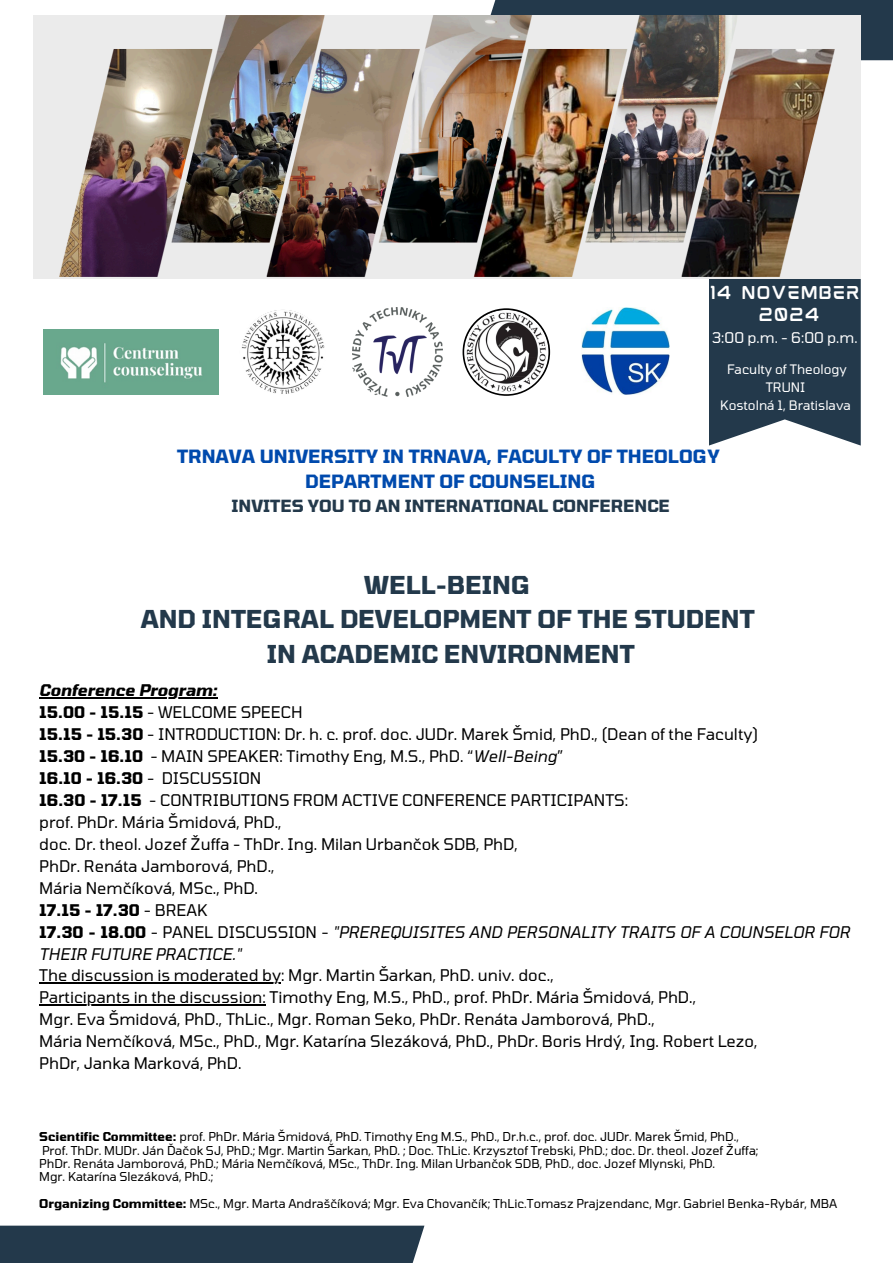
<style>
.page{position:relative;width:893px;height:1263px;background:#fff}
.page>*{position:absolute;margin:0;border:0;box-sizing:border-box;transform-origin:0 0}
.t1{font:700 24.53px/34.3px "Tomorrow";color:#23394b;text-align:center}
.t2{font:700 18.15px/25.3px "Tomorrow";color:#004aad;text-align:center}
.t3{font:700 16.65px "Tomorrow";color:#23394b}
.t4{font:15.98px/21.9px "Tomorrow";color:#000}
.t5{font:15.75px "mokotoglitch";color:#fff}
.t6{font:14.7px "Tomorrow";color:#fff}
.t7{font:12.98px/18px "Tomorrow";color:#fff;text-align:center}
.t8{font:12.23px "Tomorrow";color:#000}
.s1{font-weight:700;font-style:italic}
.s2{font-weight:700}
.s3{font-style:italic}
</style>
<div class="page">
<svg style="left:709px;top:278px;width:151px;height:167px;background:#344959"></svg>
<svg style="left:476px;top:0;width:417px;height:60px;background:#324656"></svg>
<div style="left:0;top:1225px;width:424px;height:38px;background:#23394b"></div>
<svg style="left:462px;top:308px;width:88px;height:88px"></svg>
<img style="left:352px;top:307px;width:90px;height:90px">
<svg style="left:241px;top:310px;width:84px;height:84px"></svg>
<img style="left:34px;top:16px;width:826px;height:262px">
<img style="left:44px;top:329px;width:174px;height:65px">
<img style="left:582px;top:307px;width:87px;height:88px">
<hr style="left:39px;top:697px;width:100px;height:1px;background:#000">
<hr style="left:139px;top:697px;width:78px;height:1px;background:#000">
<svg style="left:39px;top:982px;width:9px;height:2px"></svg>
<hr style="left:48px;top:982px;width:233px;height:2px;background:#000">
<hr style="left:39px;top:1004px;width:227px;height:2px;background:#000">
<p class="t5" style="left:709px;top:287px;width:152px">14 NOVEMBER</p>
<h2 class="t5" style="left:758px;top:309px;width:63px">2024</h2>
<p class="t6" style="left:712px;top:328px;width:147px">3:00 p.m. - 6:00 p.m.</p>
<p class="t7" style="left:727px;top:359px;width:121px">Faculty of Theology<br>TRUNI</p>
<p class="t7" style="left:720px;top:395px;width:132px">Kostolná 1, Bratislava</p>
<p class="t2" style="left:177px;top:443px;width:544px">TRNAVA UNIVERSITY IN TRNAVA, FACULTY OF THEOLOGY<br>DEPARTMENT OF COUNSELING</p>
<p class="t3" style="left:232px;top:496px;width:440px">INVITES YOU TO AN INTERNATIONAL CONFERENCE</p>
<h3 class="t1" style="left:141px;top:567px;width:615px">WELL-BEING<br>AND INTEGRAL DEVELOPMENT OF THE STUDENT<br>IN ACADEMIC ENVIRONMENT</h3>
<p class="t4" style="left:39px;top:679px;width:812px"><span class="s1">Conference Program:<br></span><span class="s2">15.00 - 15.15</span> - WELCOME SPEECH<br><span class="s2">15.15 - 15.30</span> - INTRODUCTION: Dr. h. c. prof. doc. JUDr. Marek Šmid, PhD., (Dean of the Faculty)<br><span class="s2">15.30 - 16.10</span> - MAIN SPEAKER: Timothy Eng, M.S., PhD. “<span class="s3">Well-Being</span>”<br><span class="s2">16.10 - 16.30</span> - DISCUSSION<br><span class="s2">16.30 - 17.15</span> - CONTRIBUTIONS FROM ACTIVE CONFERENCE PARTICIPANTS:<br>prof. PhDr. Mária Šmidová, PhD.,<br>doc. Dr. theol. Jozef Žuffa - ThDr. Ing. Milan Urbančok SDB, PhD,<br>PhDr. Renáta Jamborová, PhD.,<br>Mária Nemčíková, MSc., PhD.<br><span class="s2">17.15 - 17.30</span> - BREAK<br><span class="s2">17.30 - 18.00</span> - PANEL DISCUSSION - <span class="s3">"PREREQUISITES AND PERSONALITY TRAITS OF A COUNSELOR FOR THEIR FUTURE PRACTICE."</span></p>
<p class="t4" style="left:39px;top:964px;width:720px">The discussion is moderated by: Mgr. Martin Šarkan, PhD. univ. doc.,<br>Participants in the discussion: Timothy Eng, M.S., PhD., prof. PhDr. Mária Šmidová, PhD.,<br>Mgr. Eva Šmidová, PhD., ThLic., Mgr. Roman Seko, PhDr. Renáta Jamborová, PhD.,<br>Mária Nemčíková, MSc., PhD., Mgr. Katarína Slezáková, PhD., PhDr. Boris Hrdý, Ing. Robert Lezo, PhDr, Janka Marková, PhD.</p>
<h1 class="t8" style="left:39px;top:1129px;width:701px"><span class="s2">Scientific Committee:</span> prof. PhDr. Mária Šmidová, PhD. Timothy Eng M.S., PhD., Dr.h.c., prof. doc. JUDr. Marek Šmid, PhD.,</h1>
<p class="t8" style="left:42px;top:1142px;width:718px">Prof. ThDr. MUDr. Ján Ďačok SJ, PhD.; Mgr. Martin Šarkan, PhD. ; Doc. ThLic. Krzysztof Trebski, PhD.; doc. Dr. theol. Jozef Žuffa;</p>
<p class="t8" style="left:39px;top:1156px;width:677px">PhDr. Renáta Jamborová, PhD.; Mária Nemčíková, MSc., ThDr. Ing. Milan Urbančok SDB, PhD., doc. Jozef Mlynski, PhD.</p>
<p class="t8" style="left:39px;top:1169px;width:176px">Mgr. Katarína Slezáková, PhD.;</p>
<p class="t8" style="left:39px;top:1196px;width:799px"><span class="s2">Organizing Committee:</span> MSc., Mgr. Marta Andraščíková; Mgr. Eva Chovančík; ThLic.Tomasz Prajzendanc, Mgr. Gabriel Benka-Rybár, MBA</p>
</div>
